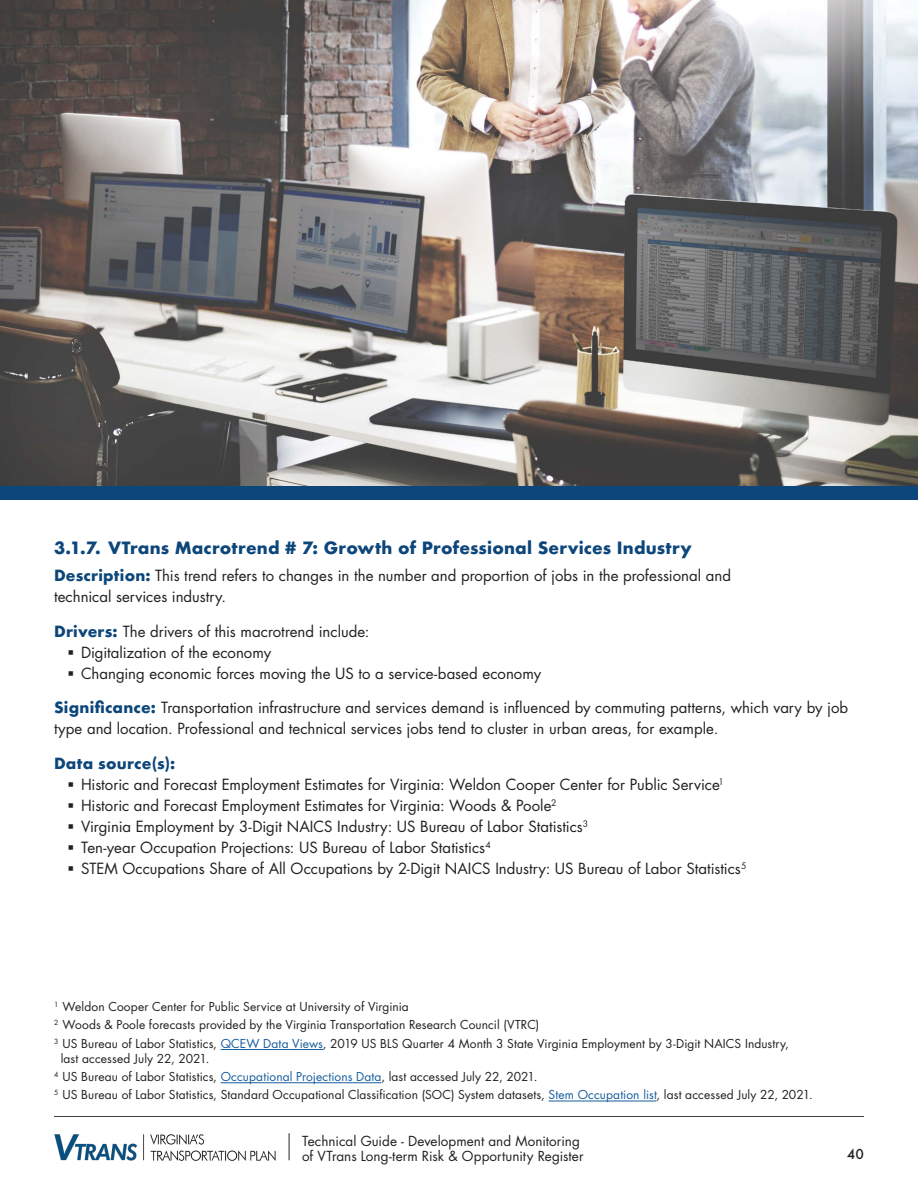
<style>
.page{position:relative;width:918px;height:1188px;background:#fff}
.page>*{position:absolute;margin:0;border:0;box-sizing:border-box;transform-origin:0 0}
.subhead{font:700 16.5px "Futura";letter-spacing:.01em;color:#0d467a}
.Body{font:15px/21px "Futura";color:#231f20}
.Body-2{font:700 15px "Futura";letter-spacing:.015em;color:#0d467a}
.t1{font:500 15px "Futura PT";color:#231f20}
.t2{font:13.5px/15px "Futura";letter-spacing:.005em;color:#231f20}
.footnote{font:12px/15px "Futura";letter-spacing:.01em;color:#231f20}
.s1{font-weight:700;color:#0d467a}
.s2{color:#175d9e}
</style>
<div class="page">
<hr style="left:54px;top:1116px;width:810px;height:1px;background:#3e3e3f">
<img style="left:54px;top:1134px;width:222px;height:27px">
<svg style="left:289px;top:1133px;width:1px;height:27px"></svg>
<img style="left:0;top:0;width:918px;height:486px">
<div style="left:0;top:486px;width:918px;height:14px;background:#0d467a"></div>
<hr style="left:221px;top:1049px;width:102px;height:1px;background:#175d9e">
<hr style="left:221px;top:1082px;width:160px;height:1px;background:#175d9e">
<hr style="left:549px;top:1101px;width:108px;height:1px;background:#175d9e">
<p class="subhead" style="left:54px;top:536px;width:639px">3.1.7. VTrans Macrotrend # 7: Growth of Professional Services Industry</p>
<p class="Body" style="left:54px;top:565px;width:679px"><span class="s1">Description:</span> This trend refers to changes in the number and proportion of jobs in the professional and technical services industry.</p>
<p class="Body" style="left:54px;top:621px;width:317px"><span class="s1">Drivers:</span> The drivers of this macrotrend include:</p>
<p class="Body" style="left:68px;top:642px;width:205px">▪ Digitalization of the economy</p>
<p class="Body" style="left:68px;top:663px;width:475px">▪ Changing economic forces moving the US to a service-based economy</p>
<p class="Body" style="left:54px;top:697px;width:796px"><span class="s1">Significance:</span> Transportation infrastructure and services demand is influenced by commuting patterns, which vary by job type and location. Professional and technical services jobs tend to cluster in urban areas, for example.</p>
<p class="Body-2" style="left:54px;top:752px;width:123px">Data source(s):</p>
<p class="Body" style="left:68px;top:774px;width:658px">▪ Historic and Forecast Employment Estimates for Virginia: Weldon Cooper Center for Public Service<sup>1</sup></p>
<p class="Body" style="left:68px;top:795px;width:490px">▪ Historic and Forecast Employment Estimates for Virginia: Woods &amp; Poole<sup>2</sup></p>
<p class="Body" style="left:68px;top:816px;width:522px">▪ Virginia Employment by 3-Digit NAICS Industry: US Bureau of Labor Statistics<sup>3</sup></p>
<p class="Body" style="left:68px;top:837px;width:425px">▪ Ten-year Occupation Projections: US Bureau of Labor Statistics<sup>4</sup></p>
<p class="Body" style="left:68px;top:858px;width:681px">▪ STEM Occupations Share of All Occupations by 2-Digit NAICS Industry: US Bureau of Labor Statistics<sup>5</sup></p>
<p class="footnote" style="left:54px;top:999px;width:356px"><sup>1</sup> Weldon Cooper Center for Public Service at University of Virginia</p>
<p class="footnote" style="left:54px;top:1017px;width:487px"><sup>2</sup> Woods &amp; Poole forecasts provided by the Virginia Transportation Research Council (VTRC)</p>
<p class="footnote" style="left:61px;top:1036px;width:730px;text-indent:-7px"><sup>3</sup> US Bureau of Labor Statistics, <span class="s2">QCEW Data Views</span>, 2019 US BLS Quarter 4 Month 3 State Virginia Employment by 3-Digit NAICS Industry, last accessed July 22, 2021.</p>
<p class="footnote" style="left:54px;top:1069px;width:485px"><sup>4</sup> US Bureau of Labor Statistics, <span class="s2">Occupational Projections Data</span>, last accessed July 22, 2021.</p>
<p class="footnote" style="left:54px;top:1087px;width:760px"><sup>5</sup> US Bureau of Labor Statistics, Standard Occupational Classification (SOC) System datasets, <span class="s2">Stem Occupation list</span>, last accessed July 22, 2021.</p>
<p class="t2" style="left:302px;top:1133px;width:283px">Technical Guide - Development and Monitoring of VTrans Long-term Risk &amp; Opportunity Register</p>
<p class="t1" style="left:847px;top:1145px;width:19px">40</p>
</div>
